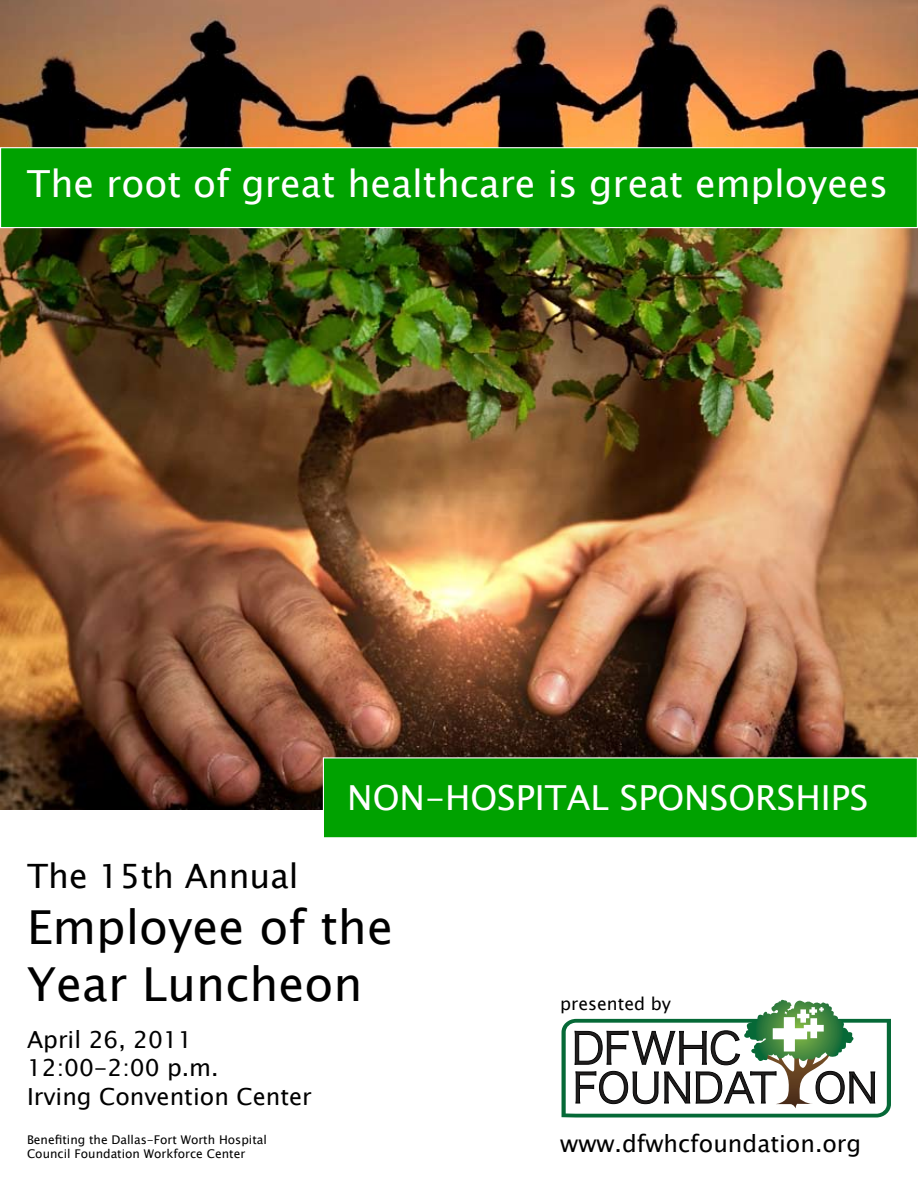
<style>
.page{position:relative;width:918px;height:1188px;background:#fff}
.page>*{position:absolute;margin:0;border:0;box-sizing:border-box;transform-origin:0 0}
.t1{font:46.95px/56.2px "Lucida Sans Unicode";color:#000}
.t2{font:37.35px "Lucida Sans Unicode";color:#fff}
.t3{font:34.5px "Lucida Sans Unicode";color:#fff}
.t4{font:33.6px "Lucida Sans Unicode";color:#000}
.t5{font:23.55px/28.2px "Lucida Sans Unicode";color:#000}
.t6{font:17.55px "Lucida Sans Unicode";color:#000}
.t7{font:12px/14.4px "Lucida Sans Unicode";color:#000}
</style>
<div class="page">
<img style="left:0;top:0;width:918px;height:147px">
<img style="left:0;top:228px;width:918px;height:582px">
<div style="left:1px;top:148px;width:916px;height:80px;background:#00a200"></div>
<div style="left:0;top:147px;width:918px;height:81px;border:1px solid #fff"></div>
<div style="left:323px;top:758px;width:594px;height:80px;background:#00a200"></div>
<div style="left:323px;top:757px;width:595px;height:81px;border:1px solid #fff"></div>
<svg style="left:562px;top:999px;width:329px;height:118px"></svg>
<h2 class="t2" style="left:27px;top:154px;width:863px">The root of great healthcare is great employees</h2>
<h3 class="t3" style="left:347px;top:771px;width:523px">NON-HOSPITAL SPONSORSHIPS</h3>
<h3 class="t4" style="left:27px;top:849px;width:273px">The 15th Annual</h3>
<h1 class="t1" style="left:27px;top:900px;width:368px">Employee of the<br>Year Luncheon</h1>
<p class="t5" style="left:27px;top:1026px;width:286px">April 26, 2011<br>12:00-2:00 p.m.<br>Irving Convention Center</p>
<p class="t7" style="left:27px;top:1132px;width:241px">Benefiting the Dallas-Fort Worth Hospital<br>Council Foundation Workforce Center</p>
<p class="t6" style="left:560px;top:990px;width:112px">presented by</p>
<p class="t5" style="left:560px;top:1130px;width:302px">www.dfwhcfoundation.org</p>
</div>
